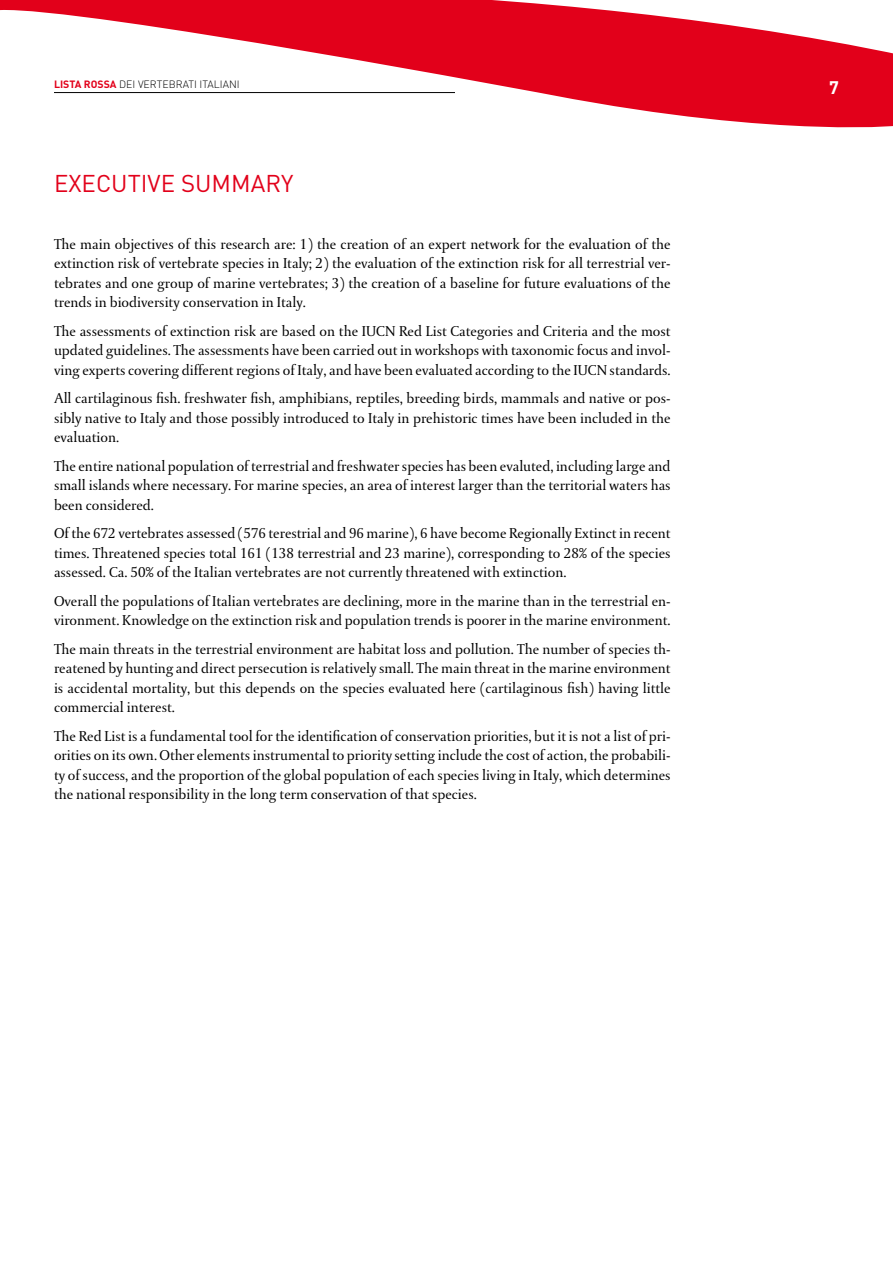
<style>
.page{position:relative;width:893px;height:1263px;background:#fff}
.page>*{position:absolute;margin:0;border:0;box-sizing:border-box;transform-origin:0 0}
.t1{font:24px "DIN";color:#e2001a}
.t2{font:700 18px "DIN";color:#fff}
.t3{font:15px/19.5px "DTL Paradox T";color:#000;text-align:justify}
.t4{font:300 10.5px "DIN";color:#000}
.s1{font-weight:700;color:#e2001a}
</style>
<div class="page">
<svg style="left:0;top:0;width:893px;height:128px"></svg>
<hr style="left:54px;top:92px;width:401px;height:1px;background:#000">
<p class="t4" style="left:54px;top:78px;width:187px"><span class="s1">LISTA ROSSA</span> DEI VERTEBRATI ITALIANI</p>
<p class="t2" style="left:829px;top:76px;width:11px">7</p>
<h1 class="t1" style="left:54px;top:168px;width:239px">EXECUTIVE SUMMARY</h1>
<p class="t3" style="left:54px;top:234px;width:618px">The main objectives of this research are: 1) the creation of an expert network for the evaluation of the extinction risk of vertebrate species in Italy; 2) the evaluation of the extinction risk for all terrestrial ver&shy;tebrates and one group of marine vertebrates; 3) the creation of a baseline for future evaluations of the trends in biodiversity conservation in Italy.</p>
<p class="t3" style="left:54px;top:321px;width:618px">The assessments of extinction risk are based on the IUCN Red List Categories and Criteria and the most updated guidelines. The assessments have been carried out in workshops with taxonomic focus and invol&shy;ving experts covering different regions of Italy, and have been evaluated according to the IUCN standards.</p>
<p class="t3" style="left:54px;top:389px;width:618px">All cartilaginous fish. freshwater fish, amphibians, reptiles, breeding birds, mammals and native or pos&shy;sibly native to Italy and those possibly introduced to Italy in prehistoric times have been included in the evaluation.</p>
<p class="t3" style="left:54px;top:456px;width:618px">The entire national population of terrestrial and freshwater species has been evaluted, including large and small islands where necessary. For marine species, an area of interest larger than the territorial waters has been considered.</p>
<p class="t3" style="left:54px;top:524px;width:618px">Of the 672 vertebrates assessed (576 terestrial and 96 marine), 6 have become Regionally Extinct in recent times. Threatened species total 161 (138 terrestrial and 23 marine), corresponding to 28% of the species assessed. Ca. 50% of the Italian vertebrates are not currently threatened with extinction.</p>
<p class="t3" style="left:54px;top:591px;width:618px">Overall the populations of Italian vertebrates are declining, more in the marine than in the terrestrial en&shy;vironment. Knowledge on the extinction risk and population trends is poorer in the marine environment.</p>
<p class="t3" style="left:54px;top:639px;width:618px">The main threats in the terrestrial environment are habitat loss and pollution. The number of species th&shy;reatened by hunting and direct persecution is relatively small. The main threat in the marine environment is accidental mortality, but this depends on the species evaluated here (cartilaginous fish) having little commercial interest.</p>
<p class="t3" style="left:54px;top:726px;width:618px">The Red List is a fundamental tool for the identification of conservation priorities, but it is not a list of pri&shy;orities on its own. Other elements instrumental to priority setting include the cost of action, the probabili&shy;ty of success, and the proportion of the global population of each species living in Italy, which determines the national responsibility in the long term conservation of that species.</p>
</div>
